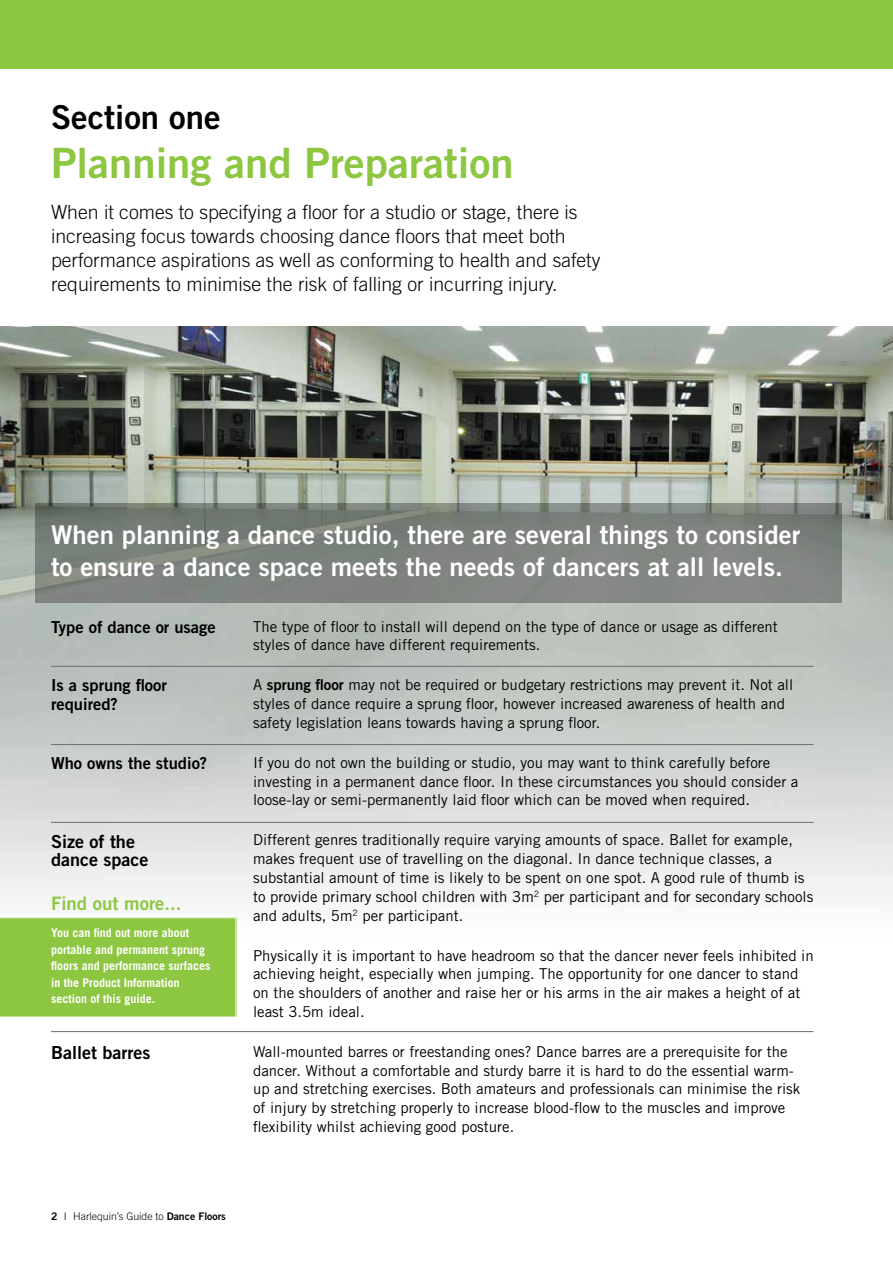
<style>
.page{position:relative;width:893px;height:1263px;background:#fff}
.page>*{position:absolute;margin:0;border:0;box-sizing:border-box;transform-origin:0 0}
.t1{font:41.85px "Trade Gothic LT Std Bd 2";color:#8dc640}
.t2{font:33px "Trade Gothic LT Std Bd 2";color:#000}
.t3{font:25.8px/32.2px "Trade Gothic LT Std Bd 2";color:#fff}
.t4{font:300 19.5px/24px "Trade Gothic LT Std";color:#000}
.t5{font:18.6px "Trade Gothic LT Std Bd 2";color:#8dc640}
.t6{font:18px/18.8px "Trade Gothic LT Std Bd 2";color:#000}
.t7{font:16.5px/18.8px "Trade Gothic LT Std Bd 2";color:#000}
.t8{font:15px/18.8px "Trade Gothic LT Std";color:#000}
.t9{font:700 12px/16.5px "Trade Gothic LT Std";color:#fff}
.t10{font:300 10.5px "Trade Gothic LT Std";color:#000}
.s1{font-family:"Trade Gothic LT Std Bd 2"}
.s2{font-family:"Trade Gothic LT Std Bd 2";font-weight:400}
</style>
<div class="page">
<div style="left:0;top:0;width:893px;height:69px;background:#8dc640"></div>
<img style="left:0;top:326px;width:893px;height:615px">
<hr style="left:51px;top:666px;width:763px;height:1px;background:#6d6e71">
<hr style="left:51px;top:744px;width:763px;height:1px;background:#6d6e71">
<hr style="left:51px;top:822px;width:763px;height:1px;background:#6d6e71">
<hr style="left:51px;top:1031px;width:763px;height:1px;background:#6d6e71">
<div style="left:0;top:917px;width:236px;height:100px;background:#8dc640"></div>
<svg style="left:35px;top:504px;width:807px;height:99px;background:#7d827d"></svg>
<h2 class="t2" style="left:51px;top:96px;width:171px">Section one</h2>
<h1 class="t1" style="left:51px;top:137px;width:464px">Planning and Preparation</h1>
<p class="t4" style="left:51px;top:200px;width:551px">When it comes to specifying a floor for a studio or stage, there is increasing focus towards choosing dance floors that meet both performance aspirations as well as conforming to health and safety requirements to minimise the risk of falling or incurring injury.</p>
<h3 class="t3" style="left:51px;top:518px;width:751px">When planning a dance studio, there are several things to consider to ensure a dance space meets the needs of dancers at all levels.</h3>
<p class="t7" style="left:51px;top:617px;width:166px">Type of dance or usage</p>
<p class="t7" style="left:51px;top:675px;width:117px">Is a sprung floor required?</p>
<p class="t7" style="left:51px;top:753px;width:158px">Who owns the studio?</p>
<p class="t6" style="left:51px;top:831px;width:99px">Size of the dance space</p>
<p class="t5" style="left:51px;top:892px;width:132px">Find out more...</p>
<p class="t9" style="left:51px;top:924px;width:161px">You can find out more about portable and permanent sprung floors and performance surfaces in the Product Information section of this guide.</p>
<p class="t6" style="left:51px;top:1043px;width:101px">Ballet barres</p>
<p class="t8" style="left:253px;top:617px;width:526px">The type of floor to install will depend on the type of dance or usage as different styles of dance have different requirements.</p>
<p class="t8" style="left:253px;top:675px;width:542px">A <span class="s1">sprung floor</span> may not be required or budgetary restrictions may prevent it. Not all styles of dance require a sprung floor, however increased awareness of health and safety legislation leans towards having a sprung floor.</p>
<p class="t8" style="left:253px;top:753px;width:547px">If you do not own the building or studio, you may want to think carefully before investing in a permanent dance floor. In these circumstances you should consider a loose-lay or semi-permanently laid floor which can be moved when required.</p>
<p class="t8" style="left:253px;top:830px;width:562px">Different genres traditionally require varying amounts of space. Ballet for example, makes frequent use of travelling on the diagonal. In dance technique classes, a substantial amount of time is likely to be spent on one spot. A good rule of thumb is to provide primary school children with 3m<sup>2</sup> per participant and for secondary schools and adults, 5m<sup>2</sup> per participant.</p>
<p class="t8" style="left:253px;top:946px;width:562px">Physically it is important to have headroom so that the dancer never feels inhibited in achieving height, especially when jumping. The opportunity for one dancer to stand on the shoulders of another and raise her or his arms in the air makes a height of at least 3.5m ideal.</p>
<p class="t8" style="left:253px;top:1042px;width:549px">Wall-mounted barres or freestanding ones? Dance barres are a prerequisite for the dancer. Without a comfortable and sturdy barre it is hard to do the essential warm&shy;up and stretching exercises. Both amateurs and professionals can minimise the risk of injury by stretching properly to increase blood-flow to the muscles and improve flexibility whilst achieving good posture.</p>
<p class="t10" style="left:51px;top:1209px;width:176px"><span class="s2">2</span> I Harlequin’s Guide to <span class="s2">Dance Floors</span></p>
</div>
